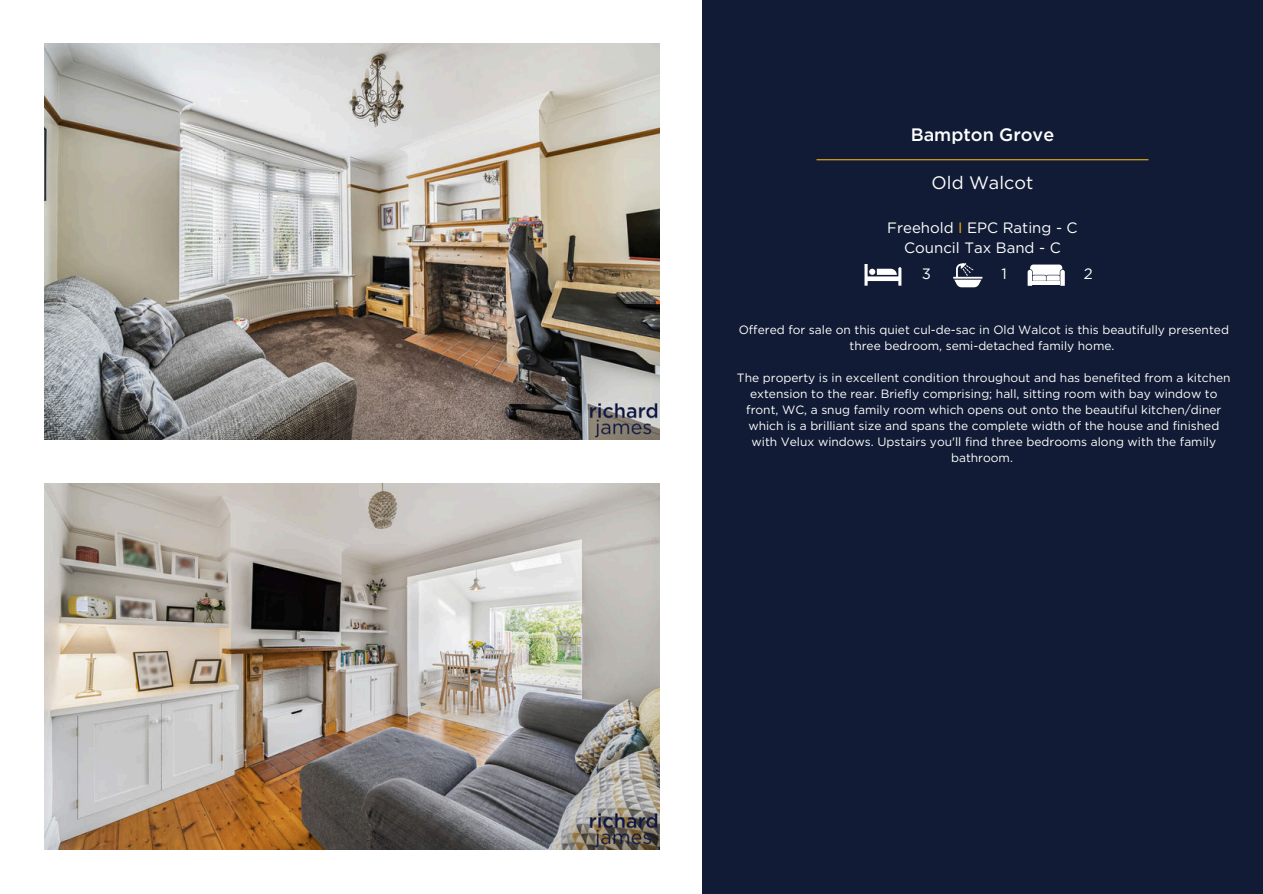
<style>
.page{position:relative;width:1263px;height:894px;background:#fff}
.page>*{position:absolute;margin:0;border:0;box-sizing:border-box;transform-origin:0 0}
.t1{font:500 18px "Gotham";color:#fff}
.t2{font:18px "Gotham";color:#fff}
.t3{font:15px/20.2px "Gotham";color:#fff;text-align:center}
.t4{font:12px/16px "Gotham";color:#fff;text-align:center}
.s1{color:#efaf12}
</style>
<div class="page">
<img style="left:44px;top:44px;width:616px;height:395px">
<div style="left:702px;top:0;width:561px;height:893px;background:#111b35"></div>
<hr style="left:816px;top:159px;width:332px;height:1px;background:#efaf12">
<svg style="left:864px;top:264px;width:37px;height:21px"></svg>
<svg style="left:953px;top:263px;width:29px;height:24px"></svg>
<svg style="left:1028px;top:264px;width:37px;height:22px"></svg>
<img style="left:44px;top:483px;width:616px;height:366px">
<h1 class="t1" style="left:911px;top:123px;width:145px">Bampton Grove</h1>
<h1 class="t2" style="left:932px;top:171px;width:103px">Old Walcot</h1>
<p class="t3" style="left:887px;top:217px;width:192px">Freehold <span class="s1">I</span> EPC Rating - C<br>Council Tax Band - C</p>
<p class="t3" style="left:922px;top:263px;width:11px">3</p>
<p class="t3" style="left:1001px;top:263px;width:7px">1</p>
<p class="t3" style="left:1084px;top:263px;width:10px">2</p>
<p class="t4" style="left:739px;top:321px;width:492px">Offered for sale on this quiet cul-de-sac in Old Walcot is this beautifully presented three bedroom, semi-detached family home.</p>
<p class="t4" style="left:737px;top:369px;width:495px">The property is in excellent condition throughout and has benefited from a kitchen extension to the rear. Briefly comprising; hall, sitting room with bay window to front, WC, a snug family room which opens out onto the beautiful kitchen/diner which is a brilliant size and spans the complete width of the house and finished with Velux windows. Upstairs you'll find three bedrooms along with the family bathroom.</p>
</div>
